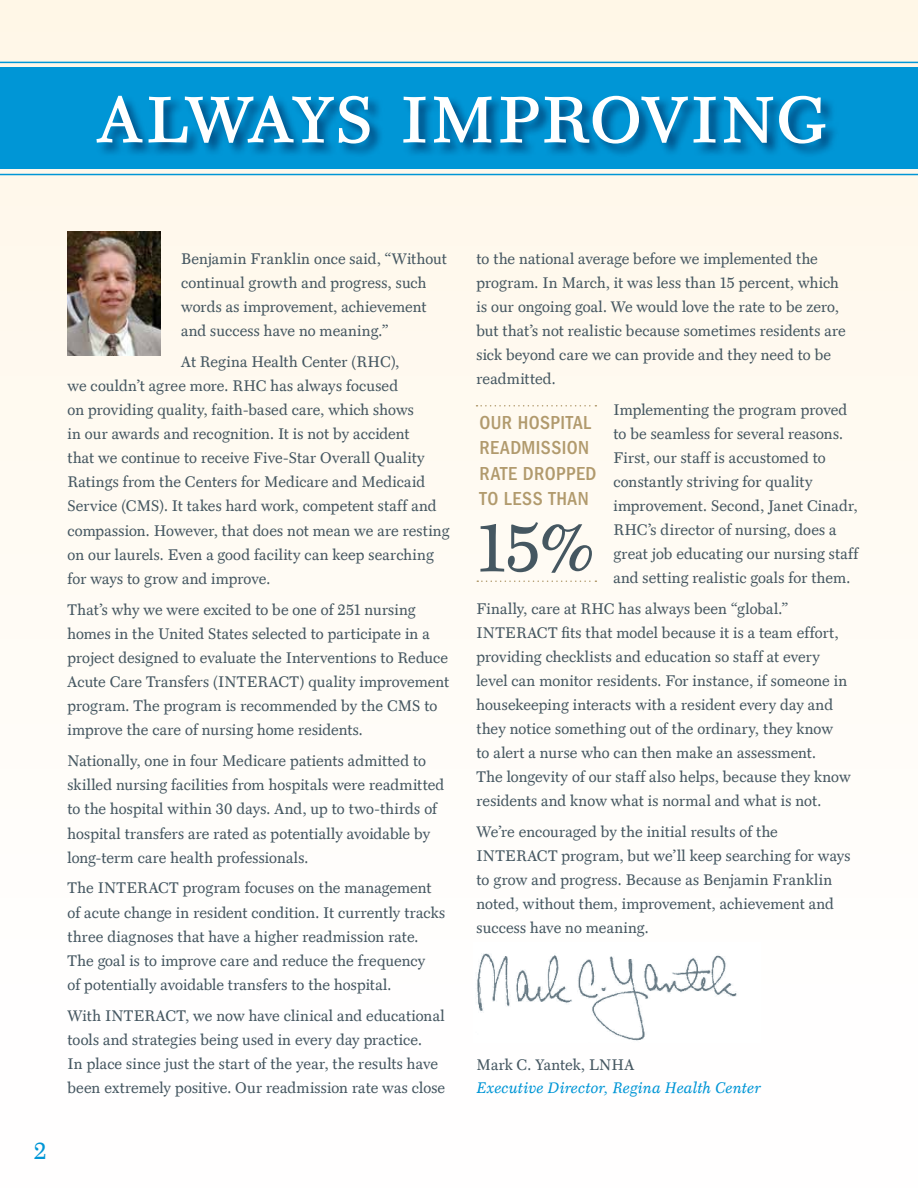
<style>
.page{position:relative;width:918px;height:1188px;background:#fff}
.page>*{position:absolute;margin:0;border:0;box-sizing:border-box;transform-origin:0 0}
.t1{font:88.05px "Mt.Augustine Small Caps";letter-spacing:.005em;color:#fff}
.t2{font:68.4px "Mt.Augustine Roman";color:#455761}
.t3{font:24px "Mt.Augustine Roman";color:#0096d6}
.t4{font:500 condensed 19.5px/25.5px "Franklin Gothic";letter-spacing:.02em;color:#b19a6d}
.t5{font:15.45px/24.2px "Mt.Augustine Roman";letter-spacing:.01em;color:#455761}
.t6{font:italic 15.45px "Mt.Augustine";letter-spacing:.025em;color:#0096d6}
</style>
<div class="page">
<div style="left:0;top:0;width:918px;height:1188px;background:linear-gradient(to right,#fffbf6,#fffbf5)"></div>
<img style="left:473px;top:942px;width:288px;height:100px">
<img style="left:68px;top:231px;width:93px;height:125px">
<div style="left:0;top:68px;width:918px;height:101px;background:#0096d6"></div>
<div style="left:95px;top:95px;width:745px;height:63px;background:#003568;opacity:.75"></div>
<svg style="left:477px;top:405px;width:119px;height:2px"></svg>
<svg style="left:477px;top:580px;width:119px;height:2px"></svg>
<hr style="left:0;top:62px;width:918px;height:1px;background:#0096d6">
<hr style="left:0;top:174px;width:918px;height:1px;background:#0096d6">
<h1 class="t1" style="left:98px;top:65px;width:730px">always improving</h1>
<h3 class="t3" style="left:34px;top:1138px;width:14px">2</h3>
<p class="t5" style="left:181px;top:247px;width:267px">Benjamin Franklin once said, “Without continual growth and progress, such words as improvement, achievement and success have no meaning.”</p>
<p class="t5" style="left:68px;top:350px;width:383px;text-indent:114px">At Regina Health Center (RHC),<br>we couldn’t agree more. RHC has always focused<br>on providing quality, faith-based care, which shows<br>in our awards and recognition. It is not by accident<br>that we continue to receive Five-Star Overall Quality Ratings from the Centers for Medicare and Medicaid Service (CMS). It takes hard work, competent staff and compassion. However, that does not mean we are resting on our laurels. Even a good facility can keep searching for ways to grow and improve.</p>
<p class="t5" style="left:68px;top:598px;width:383px">That’s why we were excited to be one of 251 nursing homes in the United States selected to participate in a project designed to evaluate the Interventions to Reduce Acute Care Transfers (INTERACT) quality improvement program. The program is recommended by the CMS to improve the care of nursing home residents.</p>
<p class="t5" style="left:68px;top:749px;width:378px">Nationally, one in four Medicare patients admitted to skilled nursing facilities from hospitals were readmitted to the hospital within 30 days. And, up to two-thirds of hospital transfers are rated as potentially avoidable by long-term care health professionals.</p>
<p class="t5" style="left:68px;top:876px;width:42px">The interact</p>
<p class="t5" style="left:68px;top:876px;width:379px;text-indent:115px">program focuses on the management of acute change in resident condition. It currently tracks three diagnoses that have a higher readmission rate.<br>The goal is to improve care and reduce the frequency<br>of potentially avoidable transfers to the hospital.</p>
<p class="t5" style="left:68px;top:1004px;width:49px">With interact</p>
<p class="t5" style="left:68px;top:1004px;width:379px;text-indent:118px">, we now have clinical and educational tools and strategies being used in every day practice.<br>In place since just the start of the year, the results have been extremely positive. Our readmission rate was close</p>
<p class="t5" style="left:477px;top:247px;width:371px">to the national average before we implemented the program. In March, it was less than 15 percent, which is our ongoing goal. We would love the rate to be zero, but that’s not realistic because sometimes residents are sick beyond care we can provide and they need to be readmitted.</p>
<p class="t5" style="left:613px;top:398px;width:246px">Implementing the program proved to be seamless for several reasons.<br>First, our staff is accustomed to constantly striving for quality improvement. Second, Janet Cinadr, RHC’s director of nursing, does a great job educating our nursing staff and setting realistic goals for them.</p>
<p class="t5" style="left:477px;top:597px;width:313px">Finally, care at RHC has always been “global.” interact</p>
<p class="t4" style="left:480px;top:410px;width:118px">OUR HOSPITAL<br>READMISSION<br>RATE DROPPED<br>TO LESS THAN</p>
<h2 class="t2" style="left:477px;top:511px;width:119px">15%</h2>
<p class="t5" style="left:477px;top:621px;width:376px;text-indent:85px">fits that model because it is a team effort, providing checklists and education so staff at every level can monitor residents. For instance, if someone in housekeeping interacts with a resident every day and they notice something out of the ordinary, they know<br>to alert a nurse who can then make an assessment.<br>The longevity of our staff also helps, because they know residents and know what is normal and what is not.</p>
<p class="t5" style="left:477px;top:820px;width:303px">We’re encouraged by the initial results of the interact</p>
<p class="t5" style="left:477px;top:844px;width:376px;text-indent:85px">program, but we’ll keep searching for ways to grow and progress. Because as Benjamin Franklin noted, without them, improvement, achievement and success have no meaning.</p>
<p class="t5" style="left:477px;top:1053px;width:159px">Mark C. Yantek, LNHA</p>
<p class="t6" style="left:477px;top:1082px;width:286px">Executive Director, Regina Health Center</p>
</div>
